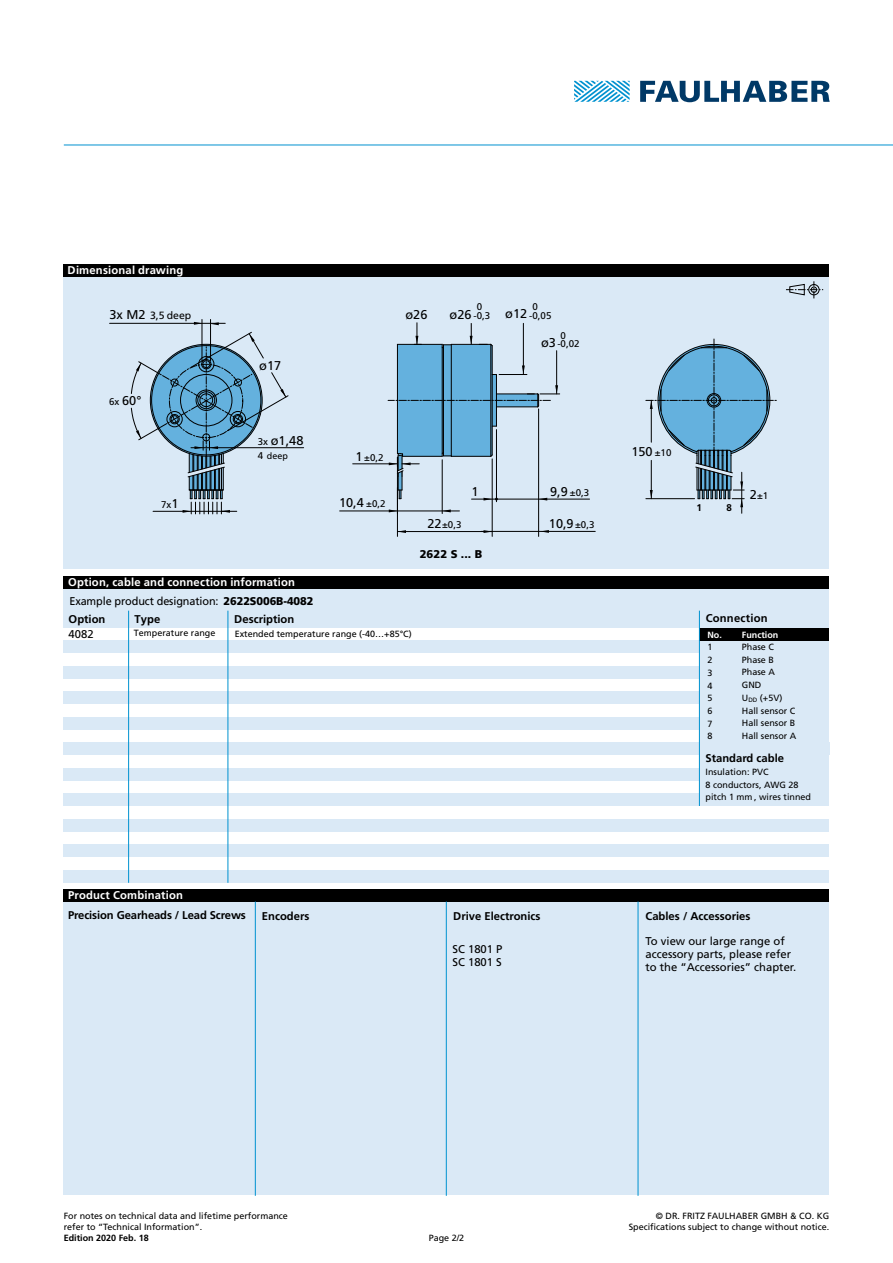
<style>
.page{position:relative;width:893px;height:1263px;background:#fff}
.page>*{position:absolute;margin:0;border:0;box-sizing:border-box;transform-origin:0 0}
.t1{font:12.75px "Frutiger LT";color:#000}
.t2{font:11.25px/12.8px "Frutiger LT";color:#000}
.t3{font:700 11.25px "Frutiger LT";color:#000}
.t4{font:700 11.25px "Frutiger LT";letter-spacing:.015em;color:#fff}
.t5{font:900 11.25px "Frutiger LT";color:#000}
.t6{font:10.5px "Frutiger LT";color:#000}
.t7{font:9.75px/8.6px "Frutiger LT";color:#000}
.t8{font:700 9.75px "Frutiger LT";color:#000}
.t9{font:9px/12.8px "Frutiger LT";color:#000}
.t10{font:700 9px "Frutiger LT";color:#000}
.t11{font:700 9px "Frutiger LT";color:#fff}
.s1{font-size:10.5px}
.s2{font-size:9.75px}
.s3{font-size:12.75px}
.s4{font-weight:900}
.s5{font-weight:700}
</style>
<div class="page">
<svg style="left:574px;top:81px;width:56px;height:21px"></svg>
<svg style="left:640px;top:81px;width:190px;height:21px"></svg>
<hr style="left:64px;top:145px;width:829px;height:1px;background:#0092d0">
<div style="left:64px;top:275px;width:765px;height:294px;background:#dae9f6"></div>
<div style="left:64px;top:901px;width:765px;height:294px;background:#dae9f6"></div>
<div style="left:64px;top:264px;width:765px;height:12px;background:#000"></div>
<div style="left:64px;top:889px;width:765px;height:12px;background:#000"></div>
<div style="left:64px;top:576px;width:765px;height:13px;background:#000"></div>
<hr style="left:255px;top:901px;width:1px;height:295px;background:#0092d0">
<hr style="left:446px;top:901px;width:1px;height:295px;background:#0092d0">
<hr style="left:638px;top:901px;width:1px;height:295px;background:#0092d0">
<svg style="left:786px;top:281px;width:37px;height:17px"></svg>
<hr style="left:210px;top:319px;width:1px;height:42px;background:#000">
<hr style="left:202px;top:319px;width:1px;height:42px;background:#000">
<hr style="left:110px;top:323px;width:115px;height:1px;background:#000">
<hr style="left:191px;top:447px;width:113px;height:1px;background:#000">
<svg style="left:398px;top:530px;width:8px;height:3px"></svg>
<svg style="left:483px;top:530px;width:9px;height:3px"></svg>
<hr style="left:397px;top:488px;width:1px;height:48px;background:#000">
<hr style="left:492px;top:459px;width:1px;height:77px;background:#000">
<hr style="left:397px;top:531px;width:95px;height:1px;background:#000">
<hr style="left:496px;top:430px;width:1px;height:72px;background:#000">
<hr style="left:538px;top:409px;width:1px;height:127px;background:#000">
<hr style="left:471px;top:499px;width:118px;height:1px;background:#000">
<svg style="left:540px;top:530px;width:9px;height:3px"></svg>
<hr style="left:481px;top:531px;width:114px;height:1px;background:#000">
<svg style="left:389px;top:509px;width:8px;height:2px"></svg>
<hr style="left:442px;top:460px;width:1px;height:53px;background:#000">
<hr style="left:340px;top:511px;width:119px;height:1px;background:#000">
<svg style="left:211px;top:322px;width:8px;height:3px"></svg>
<svg style="left:194px;top:322px;width:8px;height:3px"></svg>
<hr style="left:741px;top:472px;width:1px;height:41px;background:#000">
<svg style="left:388px;top:323px;width:172px;height:177px"></svg>
<hr style="left:353px;top:464px;width:44px;height:1px;background:#000">
<svg style="left:646px;top:339px;width:131px;height:168px"></svg>
<svg style="left:131px;top:332px;width:158px;height:182px"></svg>
<div style="left:64px;top:717px;width:765px;height:13px;background:#dae9f6"></div>
<div style="left:64px;top:589px;width:765px;height:39px;background:#dae9f6"></div>
<div style="left:64px;top:640px;width:765px;height:13px;background:#dae9f6"></div>
<div style="left:64px;top:768px;width:765px;height:13px;background:#dae9f6"></div>
<div style="left:64px;top:793px;width:765px;height:13px;background:#dae9f6"></div>
<div style="left:64px;top:666px;width:765px;height:13px;background:#dae9f6"></div>
<div style="left:64px;top:819px;width:765px;height:13px;background:#dae9f6"></div>
<div style="left:64px;top:691px;width:765px;height:13px;background:#dae9f6"></div>
<div style="left:64px;top:844px;width:765px;height:13px;background:#dae9f6"></div>
<div style="left:64px;top:870px;width:765px;height:13px;background:#dae9f6"></div>
<div style="left:64px;top:742px;width:765px;height:13px;background:#dae9f6"></div>
<hr style="left:228px;top:611px;width:1px;height:272px;background:#0092d0">
<hr style="left:128px;top:611px;width:1px;height:272px;background:#0092d0">
<div style="left:699px;top:627px;width:130px;height:178px;background:#dae9f6"></div>
<div style="left:699px;top:628px;width:130px;height:12px;background:#000"></div>
<hr style="left:699px;top:611px;width:1px;height:195px;background:#0092d0">
<p class="t4" style="left:68px;top:263px;width:117px">Dimensional drawing</p>
<h1 class="t1" style="left:110px;top:307px;width:57px">3x M2 <span class="s1">3,5</span></h1>
<p class="t6" style="left:167px;top:309px;width:26px">deep</p>
<h1 class="t1" style="left:109px;top:393px;width:34px"><span class="s2">6x</span> 60°</h1>
<h1 class="t1" style="left:259px;top:358px;width:23px">ø17</h1>
<h1 class="t1" style="left:258px;top:433px;width:47px"><span class="s2">3x</span> ø1,48</h1>
<p class="t9" style="left:258px;top:449px;width:32px"><span class="s2">4</span> deep</p>
<h1 class="t1" style="left:405px;top:307px;width:23px">ø26</h1>
<h1 class="t1" style="left:450px;top:307px;width:23px">ø26</h1>
<p class="t7" style="left:505px;top:303px;width:48px;text-indent:27px">0 <span class="s3">ø12</span> -0,05</p>
<p class="t7" style="left:541px;top:331px;width:40px;text-indent:20px">0 <span class="s3">ø3</span>-0,02</p>
<p class="t7" style="left:473px;top:302px;width:18px;text-align:center">0 -0,3</p>
<p class="t7" style="left:355px;top:453px;width:30px"><span class="s3">1</span> ±0,2</p>
<h1 class="t1" style="left:631px;top:444px;width:41px">150 <span class="s2">±10</span></h1>
<p class="t7" style="left:550px;top:489px;width:41px"><span class="s3">9,9</span> ±0,3</p>
<p class="t7" style="left:750px;top:491px;width:20px"><span class="s3">2</span>±1</p>
<h1 class="t1" style="left:471px;top:484px;width:9px">1</h1>
<h1 class="t1" style="left:339px;top:495px;width:48px">10,4 <span class="s2">±0,2</span></h1>
<p class="t7" style="left:161px;top:501px;width:19px">7x<span class="s3">1</span></p>
<p class="t8" style="left:696px;top:502px;width:7px">1</p>
<p class="t8" style="left:726px;top:502px;width:7px">8</p>
<p class="t7" style="left:427px;top:521px;width:36px"><span class="s3">22</span>±0,3</p>
<h1 class="t1" style="left:549px;top:516px;width:47px">10,9<span class="s2">±0,3</span></h1>
<p class="t4" style="left:68px;top:576px;width:228px">Option, cable and connection information</p>
<p class="t5" style="left:420px;top:547px;width:64px">2622 S ... B</p>
<p class="t2" style="left:135px;top:592px;width:180px;line-height:18.5px;text-indent:-65px">Example product designation: <span class="s4">2622S006B-4082<br></span><span class="s5">Type</span></p>
<p class="t3" style="left:69px;top:613px;width:38px">Option</p>
<p class="t3" style="left:706px;top:611px;width:63px">Connection</p>
<p class="t3" style="left:234px;top:613px;width:61px">Description</p>
<p class="t2" style="left:69px;top:628px;width:27px">4082</p>
<p class="t9" style="left:134px;top:627px;width:83px">Temperature range</p>
<p class="t9" style="left:235px;top:627px;width:179px">Extended temperature range (-40…+85°C)</p>
<p class="t4" style="left:68px;top:888px;width:116px">Product Combination</p>
<p class="t11" style="left:707px;top:630px;width:16px">No.</p>
<p class="t9" style="left:707px;top:640px;width:7px;text-align:justify">1<br>2<br>3<br>4</p>
<p class="t9" style="left:707px;top:691px;width:7px;text-align:justify">5<br>6<br>7<br>8</p>
<p class="t11" style="left:742px;top:629px;width:38px">Function</p>
<p class="t9" style="left:742px;top:641px;width:56px">Phase C<br>Phase B<br>Phase A<br>GND<br>U<sub>DD</sub> (+5V)<br>Hall sensor C<br>Hall sensor B<br>Hall sensor A</p>
<p class="t3" style="left:705px;top:752px;width:80px">Standard cable</p>
<p class="t9" style="left:705px;top:766px;width:107px">Insulation: PVC<br>8 conductors, AWG 28 pitch 1 mm , wires tinned</p>
<p class="t3" style="left:68px;top:908px;width:179px">Precision Gearheads / Lead Screws</p>
<p class="t3" style="left:262px;top:909px;width:49px">Encoders</p>
<p class="t3" style="left:453px;top:909px;width:89px">Drive Electronics</p>
<p class="t3" style="left:645px;top:909px;width:106px">Cables / Accessories</p>
<p class="t2" style="left:645px;top:935px;width:152px">To view our large range of accessory parts, please refer to the “Accessories” chapter.</p>
<p class="t2" style="left:452px;top:943px;width:52px">SC 1801 P<br>SC 1801 S</p>
<p class="t9" style="left:64px;top:1210px;width:226px;line-height:10.8px">For notes on technical data and lifetime performance refer to “Technical Information”.</p>
<p class="t9" style="left:629px;top:1210px;width:202px;line-height:10.8px;text-align:right">© DR. FRITZ FAULHABER GMBH &amp; CO. KG<br>Specifications subject to change without notice.</p>
<p class="t9" style="left:429px;top:1232px;width:37px">Page 2/2</p>
<p class="t10" style="left:64px;top:1233px;width:87px">Edition 2020 Feb. 18</p>
</div>
